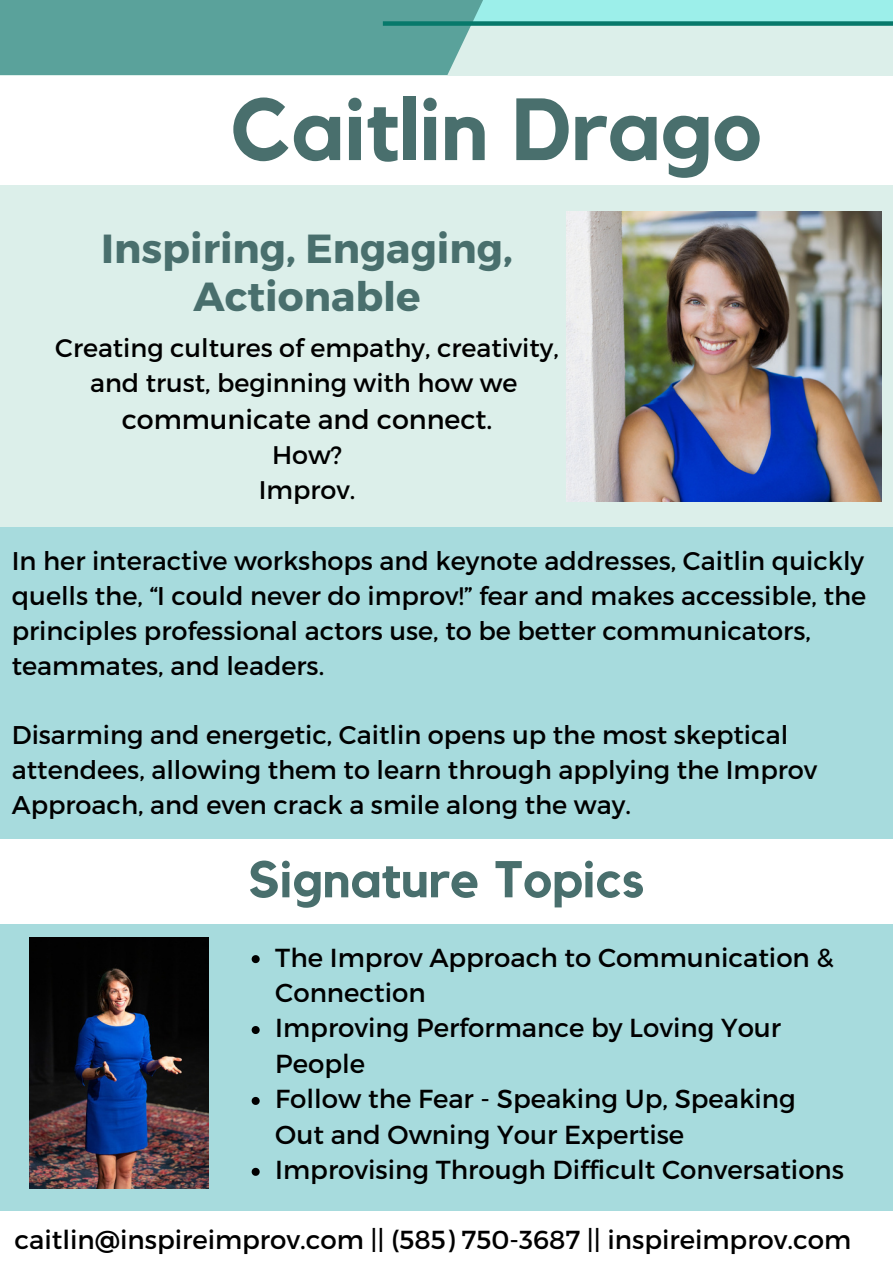
<style>
.page{position:relative;width:893px;height:1264px;background:#fff}
.page>*{position:absolute;margin:0;border:0;box-sizing:border-box;transform-origin:0 0}
.t1{font:700 87px "Kollektif";color:#496f6d}
.t2{font:700 51.15px "Kollektif";color:#496f6d}
.t3{font:700 40.5px/48.3px "Montserrat";color:#496f6d;text-align:center}
.t4{font:27px "Montserrat";color:#000}
.t5{font:25.95px/35.4px "Montserrat";color:#000}
.t6{font:25.65px/34.8px "Montserrat";color:#000}
.t7{font:25.5px/34.8px "Montserrat";color:#000;text-align:center}
</style>
<div class="page">
<div style="left:0;top:0;width:892px;height:541px;background:#dcefea"></div>
<div style="left:356px;top:0;width:536px;height:21px;background:#9cefea"></div>
<div style="left:0;top:527px;width:892px;height:683px;background:#a7dbdd"></div>
<div style="left:0;top:0;width:514px;height:75px;background:#5aa29b"></div>
<div style="left:383px;top:21px;width:509px;height:5px;background:#07796b"></div>
<img style="left:566px;top:211px;width:315px;height:290px">
<div style="left:0;top:840px;width:892px;height:84px;background:#fff"></div>
<div style="left:0;top:76px;width:892px;height:109px;background:#fff"></div>
<img style="left:29px;top:937px;width:179px;height:251px">
<svg style="left:252px;top:955px;width:8px;height:8px"></svg>
<svg style="left:252px;top:1026px;width:8px;height:8px"></svg>
<svg style="left:252px;top:1096px;width:8px;height:8px"></svg>
<svg style="left:252px;top:1167px;width:8px;height:8px"></svg>
<p class="t1" style="left:230px;top:90px;width:533px">Caitlin Drago</p>
<h4 class="t3" style="left:101px;top:222px;width:413px">Inspiring, Engaging,<br>Actionable</h4>
<h2 class="t7" style="left:55px;top:329px;width:505px">Creating cultures of empathy, creativity, and trust, beginning with how we</h2>
<h2 class="t4" style="left:122px;top:402px;width:372px">communicate and connect.</h2>
<h2 class="t7" style="left:259px;top:436px;width:98px">How?<br>Improv.</h2>
<p class="t6" style="left:12px;top:542px;width:855px">In her interactive workshops and keynote addresses, Caitlin quickly quells the, “I could never do improv!” fear and makes accessible, the principles professional actors use, to be better communicators, teammates, and leaders.</p>
<h3 class="t6" style="left:12px;top:716px;width:806px">Disarming and energetic, Caitlin opens up the most skeptical attendees, allowing them to learn through applying the Improv<br>Approach, and even crack a smile along the way.</h3>
<h4 class="t2" style="left:248px;top:855px;width:398px">Signature Topics</h4>
<p class="t5" style="left:275px;top:938px;width:560px">The Improv Approach to Communication &amp;<br>Connection</p>
<p class="t5" style="left:275px;top:1009px;width:507px">Improving Performance by Loving Your<br>People</p>
<p class="t5" style="left:275px;top:1080px;width:522px">Follow the Fear - Speaking Up, Speaking<br>Out and Owning Your Expertise</p>
<p class="t5" style="left:275px;top:1150px;width:570px">Improvising Through Difficult Conversations</p>
<h4 class="t5" style="left:15px;top:1220px;width:838px">caitlin@inspireimprov.com || (585) 750-3687 || inspireimprov.com</h4>
</div>
